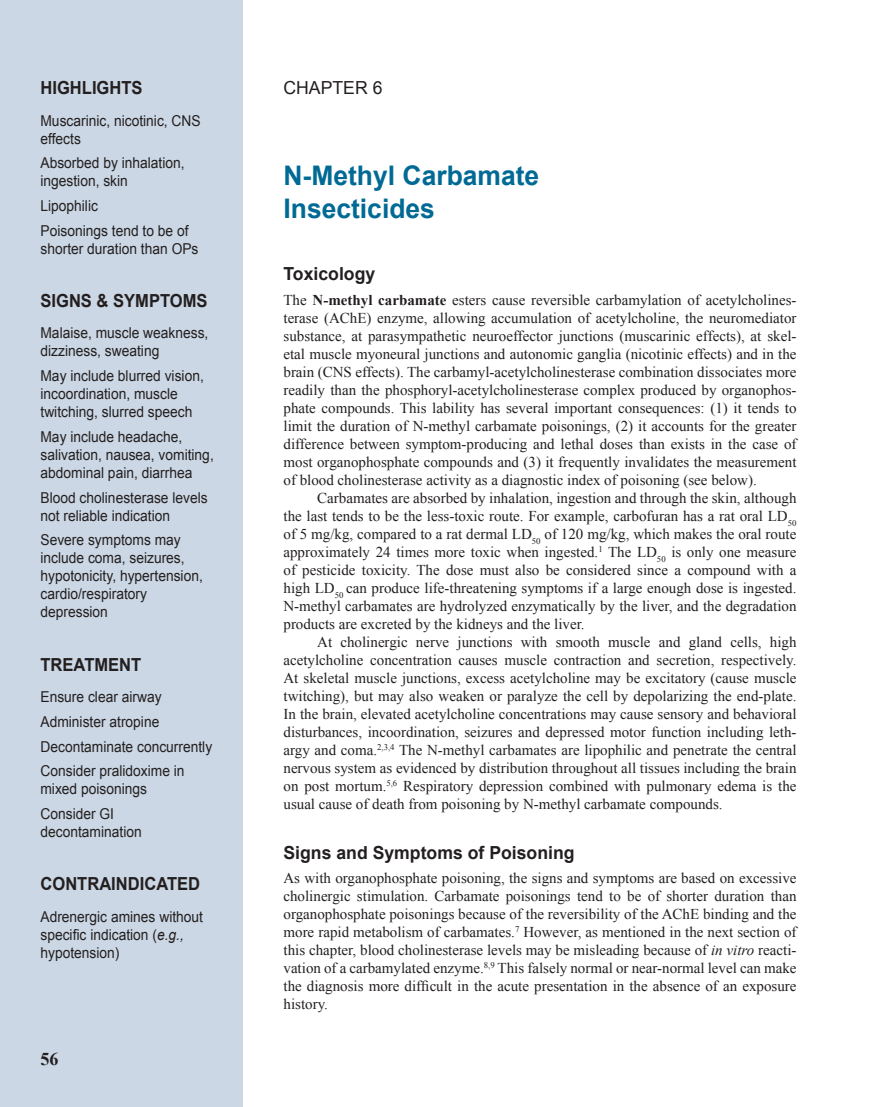
<style>
.page{position:relative;width:891px;height:1107px;background:#fff}
.page>*{position:absolute;margin:0;border:0;box-sizing:border-box;transform-origin:0 0}
.t1{font:700 27px/32.4px "Arial";color:#006a95}
.t2{font:700 18px "Arial";color:#231f20;scale:.92 1}
.t3{font:700 18px "Arial";color:#231f20}
.t4{font:18px "Arial";color:#231f20}
.t5{font:700 18px "Times New Roman";color:#231f20}
.t6{font:15px/18px "Times New Roman";color:#231f20;text-align:justify}
.t7{font:15px/18px "Arial";color:#231f20;scale:.92 1}
.s1{font-style:italic}
.s2{font-style:inherit}
.s3{font-weight:700}
</style>
<div class="page">
<div style="left:0;top:0;width:243px;height:1107px;background:#cbd7e4"></div>
<p class="t2" style="left:40px;top:76px;width:113px">HIGHLIGHTS</p>
<p class="t7" style="left:40px;top:111px;width:176px">Muscarinic, nicotinic, CNS effects</p>
<p class="t7" style="left:40px;top:154px;width:158px">Absorbed by inhalation, ingestion, skin</p>
<p class="t7" style="left:40px;top:194px;width:162px;line-height:24.8px">Lipophilic<br>Poisonings tend to be of</p>
<p class="t7" style="left:40px;top:240px;width:173px">shorter duration than OPs</p>
<p class="t2" style="left:40px;top:289px;width:183px">SIGNS &amp; SYMPTOMS</p>
<p class="t7" style="left:40px;top:324px;width:184px">Malaise, muscle weakness, dizziness, sweating</p>
<p class="t7" style="left:40px;top:367px;width:179px">May include blurred vision, incoordination, muscle twitching, slurred speech</p>
<p class="t7" style="left:40px;top:428px;width:190px">May include headache, salivation, nausea, vomiting, abdominal pain, diarrhea</p>
<p class="t7" style="left:40px;top:489px;width:183px">Blood cholinesterase levels not reliable indication</p>
<p class="t7" style="left:40px;top:531px;width:178px">Severe symptoms may include coma, seizures, hypotonicity, hypertension, cardio/respiratory depression</p>
<p class="t2" style="left:40px;top:652px;width:111px">TREATMENT</p>
<p class="t7" style="left:40px;top:685px;width:188px;line-height:24.8px">Ensure clear airway<br>Administer atropine<br>Decontaminate concurrently<br>Consider pralidoxime in</p>
<p class="t7" style="left:40px;top:777px;width:117px;line-height:24.8px">mixed poisonings<br>Consider GI</p>
<p class="t7" style="left:40px;top:823px;width:112px">decontamination</p>
<p class="t2" style="left:40px;top:872px;width:175px">CONTRAINDICATED</p>
<p class="t7" style="left:40px;top:908px;width:178px">Adrenergic amines without specific indication (<span class="s1">e.g., </span>hypotension)</p>
<p class="t5" style="left:40px;top:1047px;width:19px">56</p>
<p class="t4" style="left:284px;top:76px;width:101px">CHAPTER <span class="s2">6</span></p>
<h1 class="t1" style="left:284px;top:161px;width:257px">N-Methyl Carbamate<br>Insecticides</h1>
<p class="t3" style="left:284px;top:262px;width:93px">Toxicology</p>
<p class="t6" style="left:284px;top:290px;width:515px">The <span class="s3">N-methyl carbamate</span> esters cause reversible carbamylation of acetylcholines&shy;terase (AChE) enzyme, allowing accumulation of acetylcholine, the neuromediator substance, at parasympathetic neuroeffector junctions (muscarinic effects), at skel&shy;etal muscle myoneural junctions and autonomic ganglia (nicotinic effects) and in the brain (CNS effects). The carbamyl-acetylcholinesterase combination dissociates more readily than the phosphoryl-acetylcholinesterase complex produced by organophos&shy;phate compounds. This lability has several important consequences: (1) it tends to limit the duration of N-methyl carbamate poisonings, (2) it accounts for the greater difference between symptom-producing and lethal doses than exists in the case of most organophosphate compounds and (3) it frequently invalidates the measurement of blood cholinesterase activity as a diagnostic index of poisoning (see below).</p>
<p class="t6" style="left:284px;top:488px;width:515px;text-indent:34px">Carbamates are absorbed by inhalation, ingestion and through the skin, although the last tends to be the less-toxic route. For example, carbofuran has a rat oral LD<sub>50 </sub>of 5 mg/kg, compared to a rat dermal LD<sub>50</sub> of 120 mg/kg, which makes the oral route approximately 24 times more toxic when ingested.<sup>1</sup> The LD<sub>50</sub> is only one measure of pesticide toxicity. The dose must also be considered since a compound with a high LD<sub>50</sub> can produce life-threatening symptoms if a large enough dose is ingested.<br>N-methyl carbamates are hydrolyzed enzymatically by the liver, and the degradation products are excreted by the kidneys and the liver.</p>
<p class="t6" style="left:284px;top:632px;width:515px;text-indent:34px">At cholinergic nerve junctions with smooth muscle and gland cells, high acetylcholine concentration causes muscle contraction and secretion, respectively.<br>At skeletal muscle junctions, excess acetylcholine may be excitatory (cause muscle twitching), but may also weaken or paralyze the cell by depolarizing the end-plate.<br>In the brain, elevated acetylcholine concentrations may cause sensory and behavioral disturbances, incoordination, seizures and depressed motor function including leth&shy;argy and coma.<sup>2,3,4</sup> The N-methyl carbamates are lipophilic and penetrate the central nervous system as evidenced by distribution throughout all tissues including the brain on post mortum.<sup>5,6</sup> Respiratory depression combined with pulmonary edema is the usual cause of death from poisoning by N-methyl carbamate compounds.</p>
<p class="t3" style="left:284px;top:840px;width:293px">Signs and Symptoms of Poisoning</p>
<p class="t6" style="left:284px;top:869px;width:515px">As with organophosphate poisoning, the signs and symptoms are based on excessive cholinergic stimulation. Carbamate poisonings tend to be of shorter duration than organophosphate poisonings because of the reversibility of the AChE binding and the more rapid metabolism of carbamates.<sup>7</sup> However, as mentioned in the next section of this chapter, blood cholinesterase levels may be misleading because of <span class="s1">in vitro</span> reacti&shy;vation of a carbamylated enzyme.<sup>8,9</sup> This falsely normal or near-normal level can make the diagnosis more difficult in the acute presentation in the absence of an exposure history.</p>
</div>
